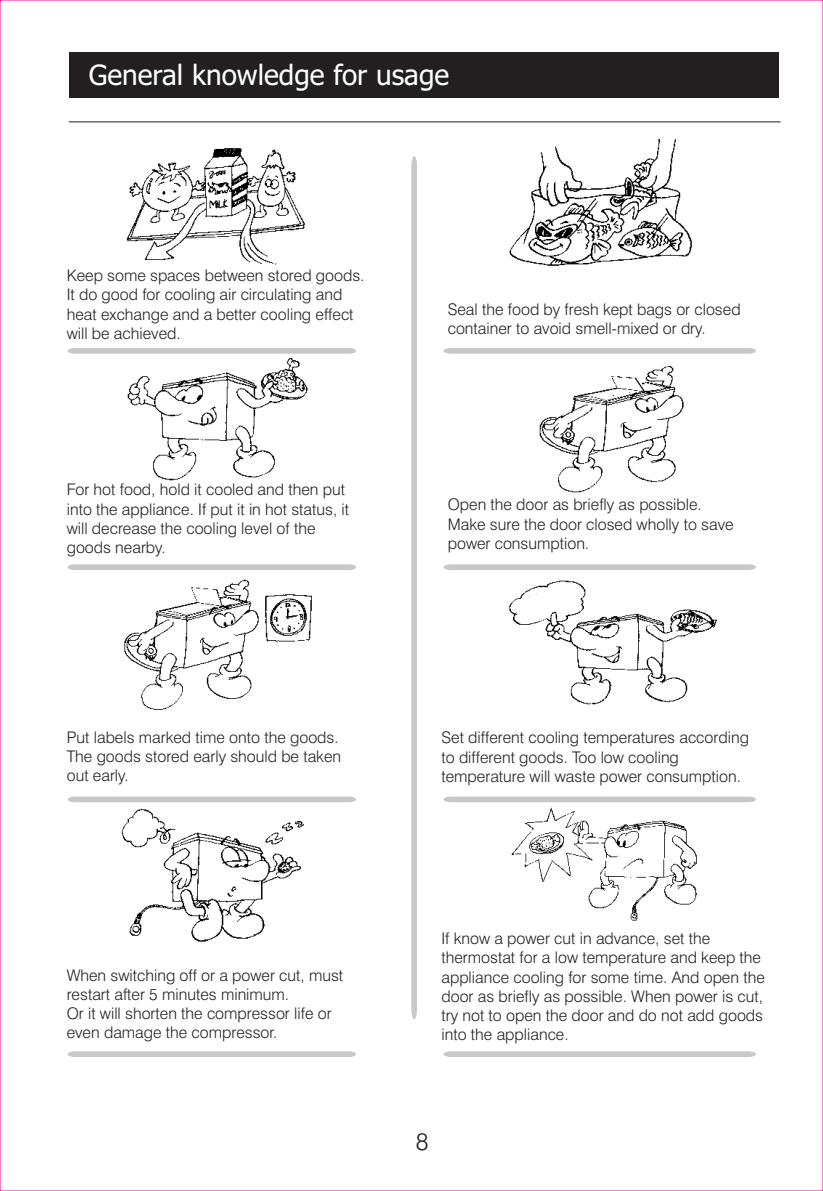
<style>
.page{position:relative;width:823px;height:1191px;background:#fff}
.page>*{position:absolute;margin:0;border:0;box-sizing:border-box;transform-origin:0 0}
.t1{font:28px "Tahoma";color:#fff}
.t2{font:300 24px "Swiss 721 BT";color:#231f20}
.t3{font:300 16px/19.2px "Swiss 721 BT";color:#231f20}
</style>
<div class="page">
<div style="left:69px;top:52px;width:709px;height:46px;background:#231f20"></div>
<hr style="left:69px;top:121px;width:711px;height:1px;background:#231f20">
<svg style="left:68px;top:348px;width:288px;height:6px;background:#cacbcd"></svg>
<svg style="left:443px;top:348px;width:312px;height:6px;background:#cacbcd"></svg>
<svg style="left:411px;top:156px;width:6px;height:863px;background:#cacbcd"></svg>
<svg style="left:68px;top:796px;width:288px;height:6px;background:#cccdcf"></svg>
<svg style="left:443px;top:796px;width:312px;height:6px;background:#cccdcf"></svg>
<svg style="left:68px;top:564px;width:288px;height:6px;background:#cacbcd"></svg>
<svg style="left:443px;top:564px;width:312px;height:6px;background:#cacbcd"></svg>
<img style="left:127px;top:148px;width:178px;height:117px">
<img style="left:509px;top:139px;width:183px;height:127px">
<img style="left:128px;top:358px;width:180px;height:123px">
<img style="left:539px;top:367px;width:144px;height:125px">
<img style="left:124px;top:579px;width:188px;height:131px">
<img style="left:121px;top:808px;width:183px;height:134px">
<img style="left:511px;top:807px;width:186px;height:114px">
<img style="left:509px;top:580px;width:208px;height:125px">
<svg style="left:520px;top:583px;width:55px;height:28px"></svg>
<svg style="left:68px;top:1051px;width:288px;height:6px;background:#cacbcd"></svg>
<svg style="left:443px;top:1051px;width:312px;height:6px;background:#cacbcd"></svg>
<div style="left:129px;top:818px;width:25px;height:20px;background:#fff;border:1px solid #fff;border-radius:50%"></div>
<h1 class="t1" style="left:89px;top:64px;width:362px">General knowledge for usage</h1>
<p class="t3" style="left:67px;top:267px;width:299px">Keep some spaces between stored goods.<br>It do good for cooling air circulating and heat exchange and a better cooling effect will be achieved.</p>
<p class="t3" style="left:67px;top:481px;width:284px">For hot food, hold it cooled and then put into the appliance. If put it in hot status, it will decrease the cooling level of the goods nearby.</p>
<p class="t3" style="left:447px;top:301px;width:294px">Seal the food by fresh kept bags or closed container to avoid smell-mixed or dry.</p>
<p class="t3" style="left:447px;top:496px;width:287px">Open the door as briefly as possible.<br>Make sure the door closed wholly to save power consumption.</p>
<p class="t3" style="left:67px;top:729px;width:276px">Put labels marked time onto the goods.<br>The goods stored early should be taken out early.</p>
<p class="t3" style="left:67px;top:967px;width:278px">When switching off or a power cut, must restart after 5 minutes minimum.<br>Or it will shorten the compressor life or even damage the compressor.</p>
<p class="t3" style="left:441px;top:729px;width:309px">Set different cooling temperatures according to different goods. Too low cooling temperature will waste power consumption.</p>
<p class="t3" style="left:441px;top:930px;width:325px">If know a power cut in advance, set the thermostat for a low temperature and keep the appliance cooling for some time. And open the door as briefly as possible. When power is cut, try not to open the door and do not add goods into the appliance.</p>
<h2 class="t2" style="left:415px;top:1131px;width:14px">8</h2>
</div>
